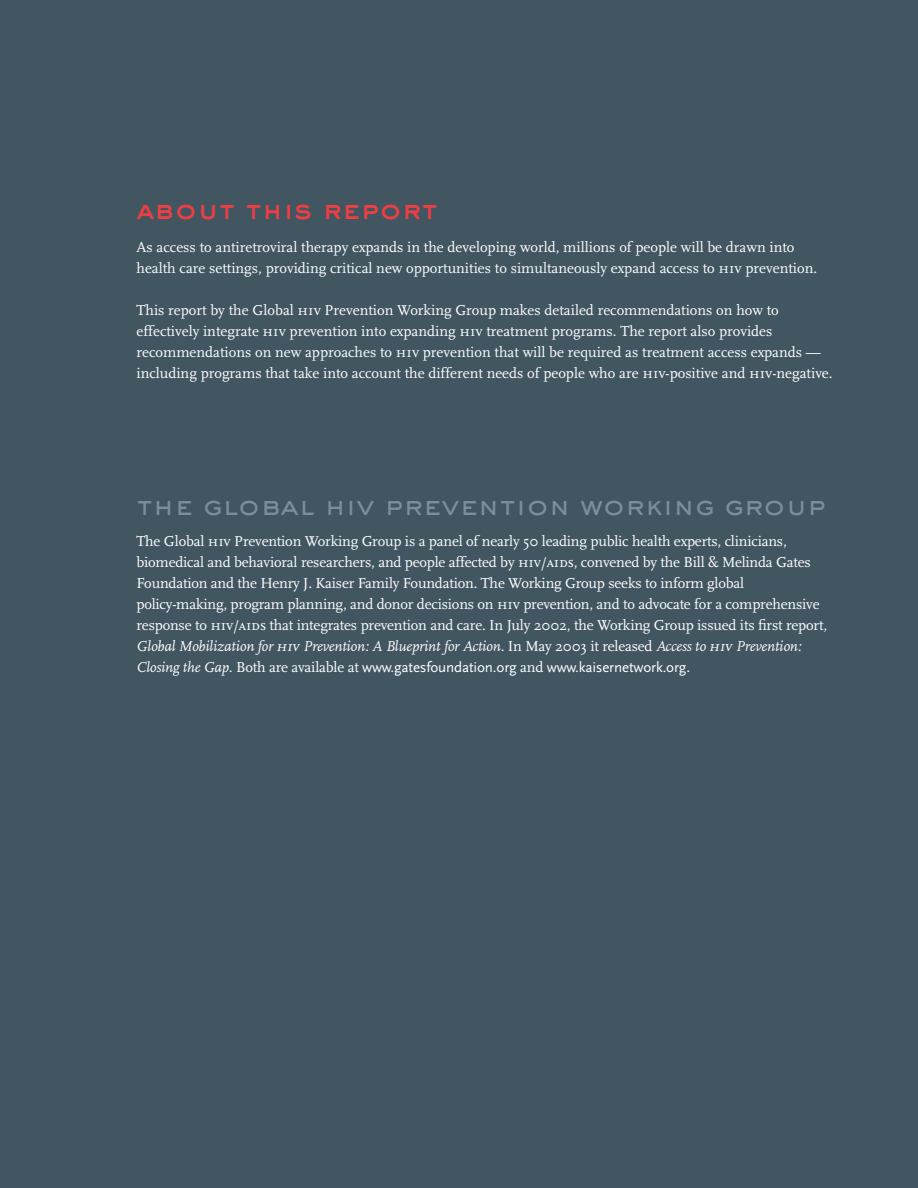
<style>
.page{position:relative;width:918px;height:1188px;background:#425662}
.page>*{position:absolute;margin:0;border:0;box-sizing:border-box;transform-origin:0 0}
.t1{font:500 27px "Sackers Gothic";color:#7c8e9a}
.t2{font:27px "Sackers Heavy Gothic";color:#ef3e42}
.t3{font:15px/21px "Scala";color:#fff}
.t4{font:15px "Scala Sans";letter-spacing:-.01em;color:#fff}
.s1{font-family:"Scala Caps"}
.s2{font-style:italic}
.s3{font-family:"Scala Caps";font-style:italic}
.s4{font-family:"Scala";font-style:italic}
.s5{font-family:"Scala"}
</style>
<div class="page">
<h1 class="t2" style="left:136px;top:194px;width:303px">about this report</h1>
<p class="t3" style="left:136px;top:238px;width:682px">As access to antiretroviral therapy expands in the developing world, millions of people will be drawn into health care settings, providing critical new opportunities to simultaneously expand access to <span class="s1">hiv</span> prevention.</p>
<p class="t3" style="left:136px;top:301px;width:698px">This report by the Global <span class="s1">hiv</span> Prevention Working Group makes detailed recommendations on how to effectively integrate <span class="s1">hiv</span> prevention into expanding <span class="s1">hiv</span> treatment programs. The report also provides recommendations on new approaches to <span class="s1">hiv</span> prevention that will be required as treatment access expands — including programs that take into account the different needs of people who are <span class="s1">hiv</span>-positive and <span class="s1">hiv</span>-negative.</p>
<h1 class="t1" style="left:136px;top:489px;width:691px">the global hiv prevention working group</h1>
<p class="t3" style="left:136px;top:532px;width:692px">The Global <span class="s1">hiv</span> Prevention Working Group is a panel of nearly 50 leading public health experts, clinicians, biomedical and behavioral researchers, and people affected by <span class="s1">hiv</span>/<span class="s1">aids,</span> convened by the Bill &amp; Melinda Gates Foundation and the Henry J. Kaiser Family Foundation. The Working Group seeks to inform global policy-making, program planning, and donor decisions on <span class="s1">hiv</span> prevention, and to advocate for a comprehensive response to <span class="s1">hiv</span>/<span class="s1">aids</span> that integrates prevention and care. In July 2002, the Working Group issued its first report, <span class="s2">Global Mobilization for</span> <span class="s3">hiv</span> <span class="s2">Prevention: A Blueprint for Action</span>. In May 2003 it released <span class="s2">Access to</span> <span class="s3">hiv</span> <span class="s2">Prevention:</span></p>
<p class="t4" style="left:137px;top:661px;width:555px"><span class="s4">Closing the Gap.</span> <span class="s5">Both are available at</span> www.gatesfoundation.org <span class="s5">and</span> www.kaisernetwork.org<span class="s5">.</span></p>
</div>
